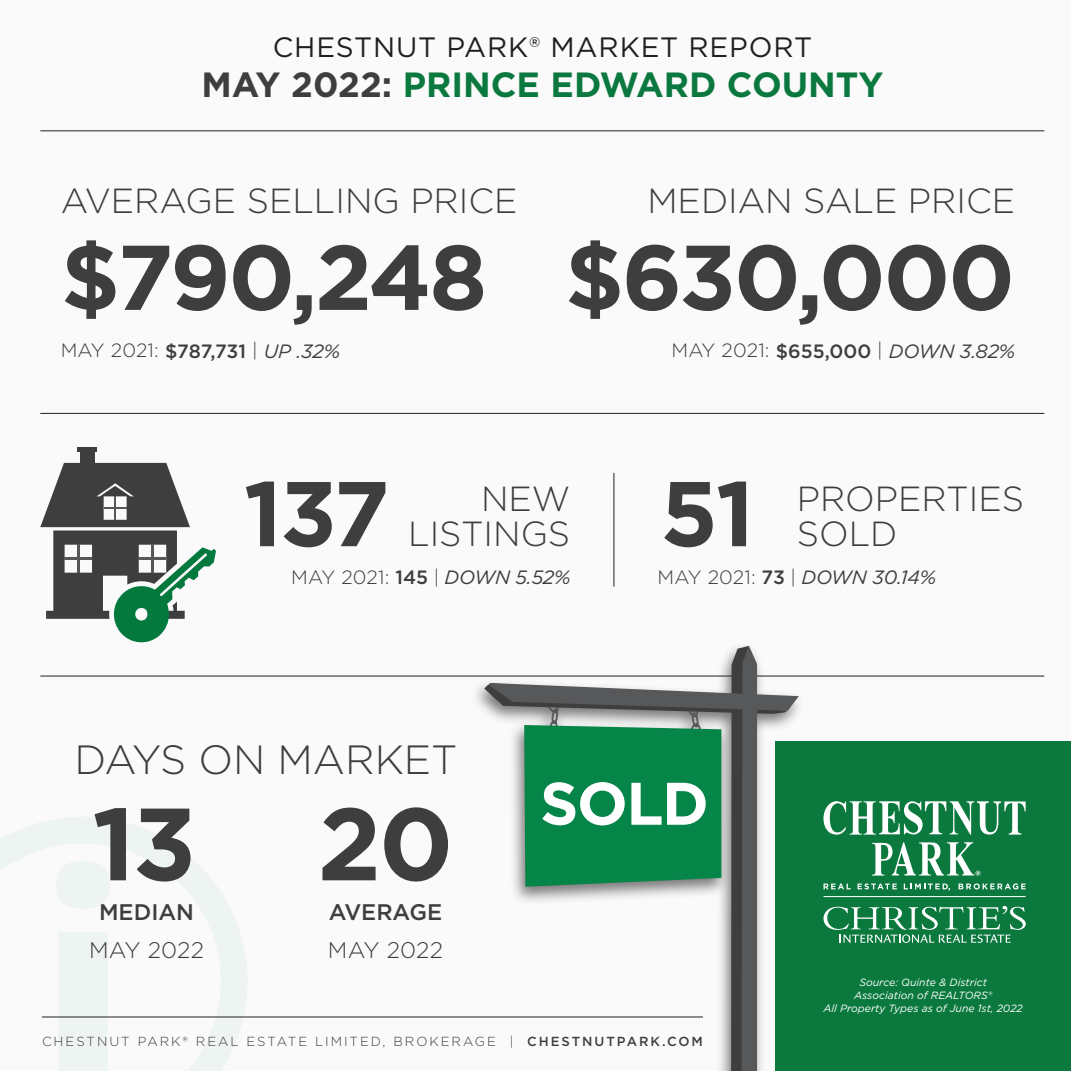
<style>
.page{position:relative;width:1071px;height:1071px;background:#fafafa}
.page>*{position:absolute;margin:0;border:0;box-sizing:border-box;transform-origin:0 0}
.t1{font:700 102.55px "Gotham";color:#3e3e3f}
.t2{font:700 91.7px "Gotham";letter-spacing:-.025em;color:#3e3e3f}
.t3{font:700 60.02px "Gotham";color:#fff}
.t4{font:300 40.77px "Gotham";color:#3e3e3f}
.t5{font:700 35px "Gotham";color:#0b793f}
.t6{font:300 34.82px/34.8px "Gotham";color:#3e3e3f;text-align:right}
.t7{font:28px "Gotham";letter-spacing:.03em;color:#231f20}
.t8{font:300 22.57px "Gotham";letter-spacing:.01em;color:#3e3e3f}
.t9{font:500 22.57px "Gotham";color:#3e3e3f}
.t10{font:300 19.25px "Gotham";letter-spacing:.01em;color:#3e3e3f}
.t11{font:italic 19.25px "Gotham";letter-spacing:-.01em;color:#3e3e3f}
.t12{font:300 13.12px "Gotham";letter-spacing:.15em;color:#3e3e3f}
.t13{font:italic 10.5px/12.6px "Gotham";color:#fff;text-align:center}
.s1{color:#3e3e3f}
.s2{font-weight:500}
.s3{font-weight:400;font-style:italic}
.s4{font-weight:300;font-style:normal}
.s5{font-weight:500;font-style:normal}
</style>
<div class="page">
<div style="left:775px;top:742px;width:296px;height:329px;background:#0b793e"></div>
<hr style="left:40px;top:130px;width:1004px;height:1px;background:#231f20">
<hr style="left:40px;top:413px;width:1004px;height:1px;background:#231f20">
<hr style="left:40px;top:676px;width:1004px;height:1px;background:#231f20">
<svg style="left:0;top:817px;width:248px;height:254px"></svg>
<div style="left:470px;top:642px;width:336px;height:429px;background:#231f20;opacity:.6"></div>
<svg style="left:484px;top:646px;width:315px;height:425px"></svg>
<svg style="left:823px;top:801px;width:203px;height:34px"></svg>
<svg style="left:824px;top:906px;width:202px;height:37px"></svg>
<hr style="left:824px;top:896px;width:202px;height:1px;background:#fff">
<svg style="left:824px;top:884px;width:27px;height:5px"></svg>
<svg style="left:858px;top:883px;width:39px;height:6px"></svg>
<svg style="left:904px;top:884px;width:46px;height:7px"></svg>
<svg style="left:959px;top:883px;width:67px;height:6px"></svg>
<svg style="left:872px;top:842px;width:108px;height:34px"></svg>
<div style="left:80px;top:452px;width:14px;height:18px;background:#3e3e3f"></div>
<div style="left:77px;top:447px;width:20px;height:5px;background:#3e3e3f"></div>
<svg style="left:40px;top:463px;width:176px;height:180px"></svg>
<hr style="left:42px;top:1017px;width:661px;height:1px;background:#231f20">
<hr style="left:614px;top:473px;width:1px;height:114px;background:#231f20">
<h3 class="t7" style="left:273px;top:29px;width:541px">CHESTNUT PARK® MARKET REPORT</h3>
<h3 class="t5" style="left:201px;top:61px;width:684px"><span class="s1">MAY 2022:</span> PRINCE EDWARD COUNTY</h3>
<h3 class="t6" style="left:61px;top:183px;width:458px">AVERAGE SELLING PRICE</h3>
<h3 class="t6" style="left:647px;top:183px;width:369px">MEDIAN SALE PRICE</h3>
<h2 class="t2" style="left:61px;top:217px;width:956px">$790,248 $630,000</h2>
<h3 class="t10" style="left:61px;top:338px;width:281px">MAY 2021: <span class="s2">$787,731</span> | <span class="s3">UP .32%</span></h3>
<h3 class="t10" style="left:671px;top:338px;width:345px">MAY 2021: <span class="s2">$655,000</span> | <span class="s3">DOWN 3.82%</span></h3>
<h2 class="t2" style="left:244px;top:453px;width:147px">137</h2>
<h2 class="t2" style="left:660px;top:453px;width:96px">51</h2>
<h3 class="t6" style="left:408px;top:481px;width:164px">NEW<br>LISTINGS</h3>
<h3 class="t6" style="left:797px;top:481px;width:229px;text-align:left">PROPERTIES<br>SOLD</h3>
<h3 class="t10" style="left:291px;top:565px;width:281px">MAY 2021: <span class="s2">145</span> | <span class="s3">DOWN 5.52%</span></h3>
<h3 class="t11" style="left:658px;top:565px;width:280px"><span class="s4">MAY 2021:</span> <span class="s5">73</span> <span class="s4">|</span> DOWN 30.14%</h3>
<h3 class="t4" style="left:74px;top:734px;width:385px">DAYS ON MARKET</h3>
<h1 class="t1" style="left:92px;top:776px;width:363px">13 20</h1>
<h3 class="t9" style="left:99px;top:897px;width:97px">MEDIAN</h3>
<h3 class="t8" style="left:89px;top:936px;width:117px">MAY 2022</h3>
<h3 class="t9" style="left:329px;top:897px;width:115px">AVERAGE</h3>
<h3 class="t8" style="left:328px;top:936px;width:117px">MAY 2022</h3>
<h3 class="t3" style="left:540px;top:764px;width:170px">SOLD</h3>
<p class="t12" style="left:42px;top:1033px;width:662px">CHESTNUT PARK® REAL ESTATE LIMITED, BROKERAGE | <span class="s2">CHESTNUTPARK.COM</span></p>
<p class="t13" style="left:823px;top:976px;width:201px">Source: Quinte &amp; District<br>Association of REALTORS®<br>All Property Types as of June 1st, 2022</p>
</div>
